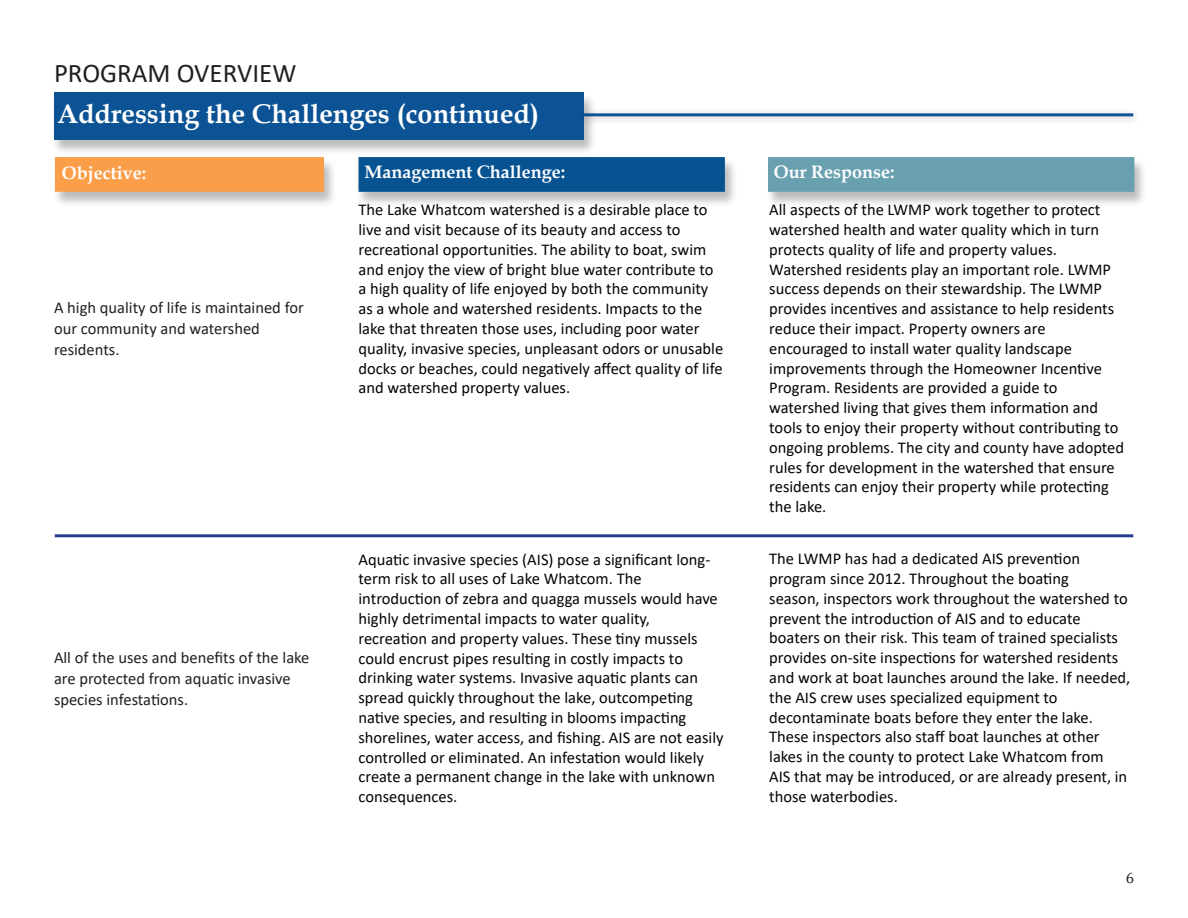
<style>
.page{position:relative;width:1188px;height:918px;background:#fff}
.page>*{position:absolute;margin:0;border:0;box-sizing:border-box;transform-origin:0 0}
.t1{font:700 27px "Book Antiqua";color:#fff}
.t2{font:27px "Calibri";color:#231f20}
.t3{font:700 18px "Book Antiqua";color:#fff}
.t4{font:16.5px/19.8px "Calibri";color:#040503}
.t5{font:16.5px/21px "Calibri";color:#231f20}
.t6{font:15px "Cambria";color:#231f20}
</style>
<div class="page">
<div style="left:52px;top:93px;width:545px;height:63px;background:#231f20;opacity:.3"></div>
<div style="left:54px;top:93px;width:530px;height:47px;background:#0b5395"></div>
<div style="left:577px;top:107px;width:565px;height:19px;background:#231f20;opacity:.3"></div>
<hr style="left:584px;top:113px;width:549px;height:3px;background:#0b5395">
<hr style="left:55px;top:534px;width:1078px;height:3px;background:#253f8e">
<div style="left:765px;top:157px;width:382px;height:50px;background:#231f20;opacity:.3"></div>
<div style="left:768px;top:157px;width:366px;height:35px;background:#68a0b0;border:2px solid #68a0b0"></div>
<div style="left:356px;top:157px;width:382px;height:50px;background:#231f20;opacity:.3"></div>
<div style="left:359px;top:157px;width:366px;height:35px;background:#075392;border:2px solid #075392"></div>
<div style="left:52px;top:157px;width:285px;height:50px;background:#231f20;opacity:.3"></div>
<div style="left:55px;top:157px;width:269px;height:35px;background:#fa9e4a;border:2px solid #fa9e4a"></div>
<p class="t2" style="left:54px;top:54px;width:244px">PROGRAM OVERVIEW</p>
<p class="t1" style="left:57px;top:95px;width:484px">Addressing the Challenges (continued)</p>
<p class="t3" style="left:62px;top:161px;width:86px">Objective:</p>
<p class="t3" style="left:364px;top:160px;width:202px">Management Challenge:</p>
<p class="t3" style="left:774px;top:160px;width:122px">Our Response:</p>
<p class="t5" style="left:54px;top:296px;width:251px">A high quality of life is maintained for our community and watershed</p>
<p class="t5" style="left:54px;top:338px;width:67px">residents.</p>
<p class="t5" style="left:54px;top:647px;width:257px">All of the uses and benefits of the lake are protected from aquatic invasive species infestations.</p>
<p class="t4" style="left:359px;top:199px;width:351px">The Lake Whatcom watershed is a desirable place to live and visit because of its beauty and access to</p>
<p class="t4" style="left:359px;top:239px;width:366px">recreational opportunities. The ability to boat, swim and enjoy the view of bright blue water contribute to a high quality of life enjoyed by both the community as a whole and watershed residents. Impacts to the lake that threaten those uses, including poor water quality, invasive species, unpleasant odors or unusable docks or beaches, could negatively affect quality of life and watershed property values.</p>
<p class="t4" style="left:359px;top:549px;width:353px">Aquatic invasive species (AIS) pose a significant long&shy;term risk to all uses of Lake Whatcom. The</p>
<p class="t4" style="left:359px;top:588px;width:361px">introduction of zebra and quagga mussels would have highly detrimental impacts to water quality,</p>
<p class="t4" style="left:359px;top:628px;width:367px">recreation and property values. These tiny mussels could encrust pipes resulting in costly impacts to drinking water systems. Invasive aquatic plants can spread quickly throughout the lake, outcompeting native species, and resulting in blooms impacting shorelines, water access, and fishing. AIS are not easily controlled or eliminated. An infestation would likely create a permanent change in the lake with unknown consequences.</p>
<p class="t4" style="left:769px;top:199px;width:333px">All aspects of the LWMP work together to protect</p>
<p class="t4" style="left:769px;top:219px;width:331px">watershed health and water quality which in turn</p>
<p class="t4" style="left:769px;top:239px;width:289px">protects quality of life and property values.</p>
<p class="t4" style="left:769px;top:259px;width:343px">Watershed residents play an important role. LWMP success depends on their stewardship. The LWMP</p>
<p class="t4" style="left:769px;top:298px;width:346px">provides incentives and assistance to help residents</p>
<p class="t4" style="left:769px;top:318px;width:278px">reduce their impact. Property owners are</p>
<p class="t4" style="left:769px;top:338px;width:304px">encouraged to install water quality landscape</p>
<p class="t4" style="left:769px;top:358px;width:334px">improvements through the Homeowner Incentive</p>
<p class="t4" style="left:769px;top:378px;width:290px">Program. Residents are provided a guide to</p>
<p class="t4" style="left:769px;top:397px;width:356px">watershed living that gives them information and tools to enjoy their property without contributing to ongoing problems. The city and county have adopted rules for development in the watershed that ensure residents can enjoy their property while protecting the lake.</p>
<p class="t4" style="left:769px;top:548px;width:312px">The LWMP has had a dedicated AIS prevention</p>
<p class="t4" style="left:769px;top:568px;width:301px">program since 2012. Throughout the boating</p>
<p class="t4" style="left:769px;top:588px;width:360px">season, inspectors work throughout the watershed to prevent the introduction of AIS and to educate</p>
<p class="t4" style="left:769px;top:628px;width:350px">boaters on their risk. This team of trained specialists</p>
<p class="t4" style="left:769px;top:647px;width:363px">provides on-site inspections for watershed residents and work at boat launches around the lake. If needed, the AIS crew uses specialized equipment to</p>
<p class="t4" style="left:769px;top:707px;width:360px">decontaminate boats before they enter the lake.<br>These inspectors also staff boat launches at other lakes in the county to protect Lake Whatcom from AIS that may be introduced, or are already present, in those waterbodies.</p>
<p class="t6" style="left:1126px;top:869px;width:10px">6</p>
</div>
